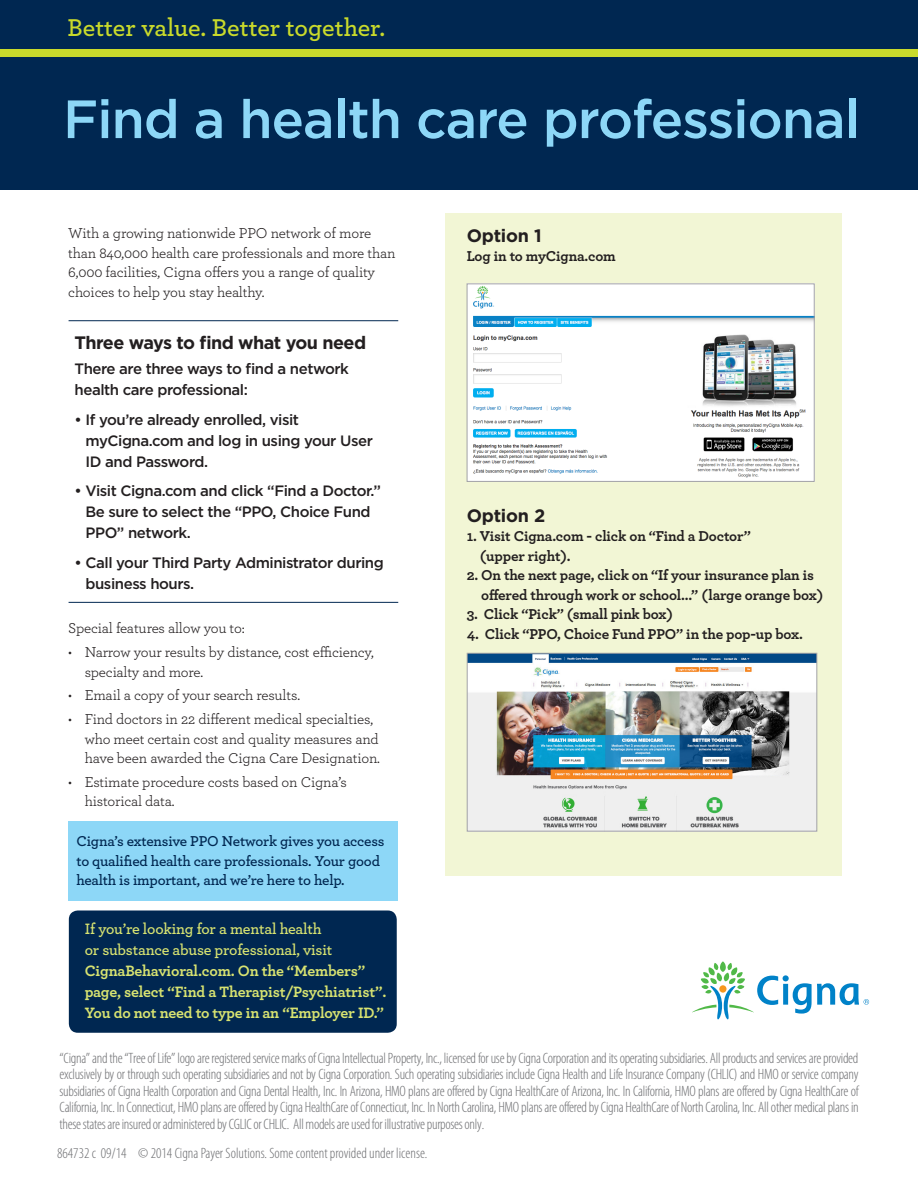
<style>
.page{position:relative;width:918px;height:1188px;background:#fff}
.page>*{position:absolute;margin:0;border:0;box-sizing:border-box;transform-origin:0 0}
.t1{font:500 53.7px "Gotham";letter-spacing:-.02em;color:#8dd7f7}
.A-Eyebrow{font:600 25.5px "Archer";color:#c9da2b}
.G-Subhead-color{font:700 18px "Gotham";letter-spacing:-.03em;color:#231f20}
.A-Sub_Suhead-black{font:700 18px "Gotham";letter-spacing:-.01em;color:#231f20}
.t2{font:700 15.75px/21px "Archer";letter-spacing:-.01em;color:#d8e371}
.t3{font:300 condensed 15px/16.5px "Myriad Pro";letter-spacing:-.01em;color:#6c6d70;text-align:justify}
.A-Bullet_Copy{font:15px/19.5px "Archer";letter-spacing:-.01em;color:#231f20}
.A-Body_Copy{font:500 15px/21px "Gotham";letter-spacing:-.03em;color:#231f20}
.A-Sub_Suhead-black-2{font:700 15px/19.5px "Archer";letter-spacing:-.01em;color:#231f20}
.G-Subhead-color-2{font:15px/19.5px "Archer";letter-spacing:-.01em;color:#231f20}
.t4{font:600 15px/19.5px "Archer";letter-spacing:-.01em;color:#002751}
.s1{font-weight:600}
</style>
<div class="page">
<div style="left:446px;top:213px;width:396px;height:662px;background:#f2f6d5"></div>
<div style="left:68px;top:821px;width:330px;height:79px;background:#8dd7f7"></div>
<svg style="left:692px;top:961px;width:177px;height:58px"></svg>
<div style="left:0;top:15px;width:918px;height:175px;background:#002751"></div>
<div style="left:0;top:0;width:918px;height:56px;background:#c9da2b"></div>
<div style="left:0;top:0;width:918px;height:49px;background:#002751"></div>
<hr style="left:69px;top:320px;width:329px;height:1px;background:#002751">
<hr style="left:69px;top:602px;width:329px;height:1px;background:#002751">
<img style="left:469px;top:285px;width:344px;height:195px">
<div style="left:467px;top:283px;width:348px;height:199px;border:1px solid #a1a1a5"></div>
<img style="left:469px;top:655px;width:346px;height:175px">
<div style="left:467px;top:653px;width:350px;height:179px;border:1px solid #a1a1a5"></div>
<div style="left:69px;top:910px;width:328px;height:123px;background:#002751;border-radius:9px"></div>
<p class="A-Eyebrow" style="left:68px;top:9px;width:319px">Better value. Better together.</p>
<p class="t1" style="left:63px;top:84px;width:798px">Find a health care professional</p>
<p class="G-Subhead-color-2" style="left:68px;top:223px;width:329px">With a growing nationwide PPO network of more than 840,000 health care professionals and more than 6,000 facilities, Cigna offers you a range of quality choices to help you stay healthy.</p>
<p class="G-Subhead-color" style="left:75px;top:330px;width:293px">Three ways to find what you need</p>
<p class="A-Body_Copy" style="left:75px;top:358px;width:276px">There are three ways to find a network health care professional:</p>
<p class="A-Body_Copy" style="left:86px;top:409px;width:289px;text-indent:-11px">• If you’re already enrolled, visit myCigna.com and log in using your User<br>ID and Password.</p>
<p class="A-Body_Copy" style="left:86px;top:480px;width:297px;text-indent:-11px">• Visit Cigna.com and click “Find a Doctor.”<br>Be sure to select the “PPO, Choice Fund<br>PPO” network.</p>
<p class="A-Body_Copy" style="left:86px;top:552px;width:300px;text-indent:-11px">• Call your Third Party Administrator during business hours.</p>
<p class="A-Bullet_Copy" style="left:68px;top:618px;width:178px">Special features allow you to:</p>
<p class="A-Bullet_Copy" style="left:85px;top:642px;width:291px;text-indent:-16px">• Narrow your results by distance, cost efficiency, specialty and more.</p>
<p class="A-Bullet_Copy" style="left:68px;top:685px;width:233px">• Email a copy of your search results.</p>
<p class="A-Bullet_Copy" style="left:85px;top:709px;width:297px;text-indent:-16px">• Find doctors in 22 different medical specialties, who meet certain cost and quality measures and have been awarded the Cigna Care Designation.</p>
<p class="A-Bullet_Copy" style="left:85px;top:772px;width:264px;text-indent:-16px">• Estimate procedure costs based on Cigna’s historical data.</p>
<p class="t4" style="left:76px;top:831px;width:310px">Cigna’s extensive PPO Network gives you access to qualified health care professionals. Your good health is important, and we’re here to help.</p>
<p class="t2" style="left:85px;top:917px;width:303px"><span class="s1">If you’re looking for a mental health<br>or substance abuse professional, visit </span>CignaBehavioral.com. On the “Members” page, select “Find a Therapist/Psychiatrist”.<br>You do not need to type in an “Employer ID.”</p>
<p class="A-Sub_Suhead-black" style="left:467px;top:224px;width:77px">Option 1</p>
<p class="A-Sub_Suhead-black-2" style="left:467px;top:246px;width:151px">Log in to myCigna.com</p>
<p class="A-Sub_Suhead-black" style="left:467px;top:503px;width:80px">Option 2</p>
<p class="A-Sub_Suhead-black-2" style="left:480px;top:525px;width:273px;text-indent:-13px">1. Visit Cigna.com - click on “Find a Doctor” (upper right).</p>
<p class="A-Sub_Suhead-black-2" style="left:481px;top:564px;width:344px;text-indent:-15px">2. On the next page, click on “If your insurance plan is offered through work or school...” (large orange box)</p>
<p class="A-Sub_Suhead-black-2" style="left:467px;top:603px;width:208px">3. Click “Pick” (small pink box)</p>
<p class="A-Sub_Suhead-black-2" style="left:467px;top:623px;width:338px">4. Click “PPO, Choice Fund PPO” in the pop-up box.</p>
<p class="t3" style="left:60px;top:1050px;width:801px">“Cigna” and the “Tree of Life” logo are registered service marks of Cigna Intellectual Property, Inc., licensed for use by Cigna Corporation and its operating subsidiaries. All products and services are provided exclusively by or through such operating subsidiaries and not by Cigna Corporation. Such operating subsidiaries include Cigna Health and Life Insurance Company (CHLIC) and HMO or service company subsidiaries of Cigna Health Corporation and Cigna Dental Health, Inc. In Arizona, HMO plans are offered by Cigna HealthCare of Arizona, Inc. In California, HMO plans are offered by Cigna HealthCare of California, Inc. In Connecticut, HMO plans are offered by Cigna HealthCare of Connecticut, Inc. In North Carolina, HMO plans are offered by Cigna HealthCare of North Carolina, Inc. All other medical plans in these states are insured or administered by CGLIC or CHLIC. All models are used for illustrative purposes only.</p>
<p class="t3" style="left:57px;top:1145px;width:372px">864732 c 09/14 © 2014 Cigna Payer Solutions. Some content provided under license.</p>
</div>
